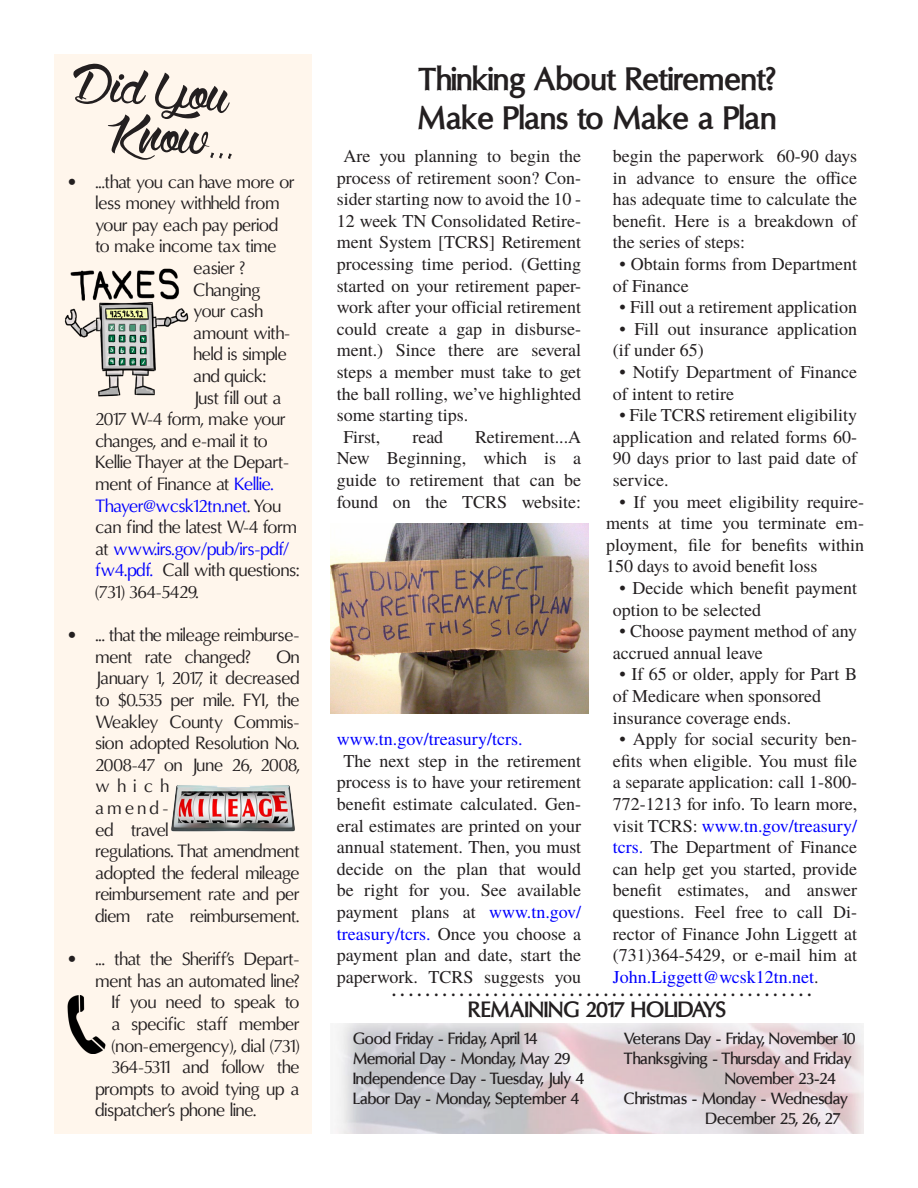
<style>
.page{position:relative;width:918px;height:1188px;background:#fff}
.page>*{position:absolute;margin:0;border:0;box-sizing:border-box;transform-origin:0 0}
.t1{font:82.5px "Wolfinthe City";color:#231f20}
.t2{font:700 33px/39.6px "Oregon LDO";color:#231f20}
.t3{font:700 22.5px "Oregon LDO";color:#231f20}
.t4{font:18px/21.6px "Te X Gyre Termes";color:#231f20;text-align:justify}
.t5{font:18px/21.6px "Oregon LDO";color:#231f20}
.t6{font:700 18px "Minion Pro";color:#231f20}
.t7{font:18px "Oregon LDO";color:#00f}
.t8{font:18px "Te X Gyre Termes";color:#00f}
.t9{font:700 16.5px/19.8px "Oregon LDO Demi";color:#231f20}
.s1{color:#00f}
.s2{color:#231f20}
</style>
<div class="page">
<img style="left:330px;top:524px;width:258px;height:190px">
<div style="left:54px;top:54px;width:258px;height:1080px;background:#fff6ec"></div>
<img style="left:336px;top:1023px;width:528px;height:111px">
<img style="left:64px;top:268px;width:125px;height:129px">
<img style="left:171px;top:785px;width:124px;height:47px">
<img style="left:67px;top:996px;width:39px;height:57px">
<p class="t1" style="left:77px;top:22px;width:159px;rotate:5deg">Did You</p>
<p class="t1" style="left:110px;top:72px;width:130px;rotate:3deg">Know...</p>
<p class="t5" style="left:68px;top:171px;width:228px">• ...that you can have more or</p>
<p class="t5" style="left:95px;top:193px;width:186px">less money withheld from</p>
<p class="t5" style="left:95px;top:215px;width:184px">your pay each pay period</p>
<p class="t5" style="left:95px;top:236px;width:183px">to make income tax time</p>
<p class="t5" style="left:194px;top:258px;width:53px">easier ?</p>
<p class="t5" style="left:194px;top:279px;width:69px">Changing</p>
<p class="t5" style="left:194px;top:301px;width:71px">your cash</p>
<p class="t5" style="left:194px;top:323px;width:98px">amount with-</p>
<p class="t5" style="left:194px;top:344px;width:95px">held is simple</p>
<p class="t5" style="left:194px;top:366px;width:74px">and quick:</p>
<p class="t5" style="left:194px;top:387px;width:89px">Just fill out a</p>
<p class="t5" style="left:95px;top:409px;width:191px">2017 W-4 form, make your</p>
<p class="t5" style="left:95px;top:431px;width:174px">changes, and e-mail it to</p>
<p class="t5" style="left:95px;top:452px;width:195px">Kellie Thayer at the Depart-</p>
<p class="t5" style="left:95px;top:474px;width:180px">ment of Finance at <span class="s1">Kellie.</span></p>
<p class="t7" style="left:95px;top:495px;width:187px">Thayer@wcsk12tn.net<span class="s2">. You</span></p>
<p class="t5" style="left:95px;top:517px;width:203px">can find the latest W-4 form</p>
<p class="t7" style="left:95px;top:538px;width:195px"><span class="s2">at</span> www.irs.gov/pub/irs-pdf/</p>
<p class="t5" style="left:95px;top:560px;width:205px"><span class="s1">fw4.pdf.</span> Call with questions:</p>
<p class="t5" style="left:95px;top:582px;width:105px">(731) 364-5429.</p>
<p class="t5" style="left:95px;top:625px;width:205px;text-indent:-27px">• ... that the mileage reimburse&shy;ment rate changed?</p>
<p class="t5" style="left:95px;top:647px;width:206px;text-indent:181px">On<br>January 1, 2017, it decreased to $0.535 per mile. FYI, the<br>Weakley County Commis&shy;sion adopted Resolution No.<br>2008-47 on June 26, 2008, which<br>amend-<br>ed travel<br>regulations. That amendment adopted the federal mileage reimbursement rate and per diem rate reimbursement.</p>
<p class="t5" style="left:68px;top:949px;width:232px">• ... that the Sheriff’s Depart-</p>
<p class="t5" style="left:95px;top:971px;width:205px">ment has an automated line?</p>
<p class="t5" style="left:112px;top:992px;width:189px">If you need to speak to</p>
<p class="t5" style="left:112px;top:1014px;width:189px">a specific staff member</p>
<p class="t5" style="left:112px;top:1035px;width:189px">(non-emergency), dial (731)</p>
<p class="t5" style="left:112px;top:1057px;width:189px">364-5311 and follow the</p>
<p class="t5" style="left:95px;top:1079px;width:206px">prompts to avoid tying up a</p>
<p class="t5" style="left:95px;top:1100px;width:162px">dispatcher’s phone line.</p>
<p class="t2" style="left:418px;top:60px;width:360px">Thinking About Retirement?<br>Make Plans to Make a Plan</p>
<p class="t4" style="left:337px;top:144px;width:246px;text-indent:7px">Are you planning to begin the process of retirement soon? Con&shy;sider starting now to avoid the 10 - 12 week TN Consolidated Retire&shy;ment System [TCRS] Retirement processing time period. (Getting started on your retirement paper&shy;work after your official retirement could create a gap in disburse&shy;ment.) Since there are several steps a member must take to get the ball rolling, we’ve highlighted some starting tips.</p>
<p class="t4" style="left:344px;top:425px;width:38px">First,</p>
<p class="t4" style="left:412px;top:425px;width:32px">read</p>
<p class="t4" style="left:337px;top:425px;width:246px;text-indent:138px">Retirement...A New Beginning, which is a guide to retirement that can be found on the TCRS website:</p>
<p class="t8" style="left:337px;top:726px;width:187px">www.tn.gov/treasury/tcrs.</p>
<p class="t4" style="left:337px;top:749px;width:246px;text-align:center">The next step in the retirement process is to have your retirement benefit estimate calculated. Gen&shy;eral estimates are printed on your annual statement. Then, you must decide on the plan that would be right for you. See available payment plans at <span class="s1">www.tn.gov/ treasury/tcrs.</span> Once you choose a payment plan and date, start the paperwork. TCRS suggests you</p>
<p class="t4" style="left:613px;top:144px;width:246px">begin the paperwork 60-90 days in advance to ensure the office has adequate time to calculate the benefit. Here is a breakdown of the series of steps:</p>
<p class="t4" style="left:613px;top:252px;width:246px;text-indent:7px">• Obtain forms from Department of Finance</p>
<p class="t4" style="left:620px;top:295px;width:239px">• Fill out a retirement application</p>
<p class="t4" style="left:613px;top:317px;width:246px;text-indent:7px">• Fill out insurance application (if under 65)</p>
<p class="t4" style="left:613px;top:360px;width:246px;text-indent:7px">• Notify Department of Finance of intent to retire</p>
<p class="t4" style="left:613px;top:403px;width:246px;text-indent:7px">• File TCRS retirement eligibility application and related forms 60- 90 days prior to last paid date of service.</p>
<p class="t4" style="left:606px;top:490px;width:260px;text-indent:14px">• If you meet eligibility require&shy;ments at time you terminate em&shy;ployment, file for benefits within 150 days to avoid benefit loss</p>
<p class="t4" style="left:613px;top:576px;width:246px;text-indent:7px">• Decide which benefit payment option to be selected</p>
<p class="t4" style="left:613px;top:619px;width:246px;text-indent:7px">• Choose payment method of any accrued annual leave</p>
<p class="t4" style="left:613px;top:663px;width:246px;text-indent:7px">• If 65 or older, apply for Part B of Medicare when sponsored</p>
<p class="t4" style="left:613px;top:706px;width:180px">insurance coverage ends.</p>
<p class="t4" style="left:613px;top:727px;width:246px;text-indent:7px">• Apply for social security ben&shy;efits when eligible. You must file a separate application: call 1-800- 772-1213 for info. To learn more, visit TCRS: <span class="s1">www.tn.gov/treasury/ tcrs.</span> The Department of Finance can help get you started, provide benefit estimates, and answer questions. Feel free to call Di&shy;rector of Finance John Liggett at (731)364-5429, or e-mail him at <span class="s1">John.Liggett@wcsk12tn.net</span>.</p>
<p class="t6" style="left:392px;top:978px;width:421px">. . . . . . . . . . . . . . . . . . . . . . . . . . . . . . . . . . . . . . . . . . . . . . . . . .</p>
<p class="t3" style="left:468px;top:997px;width:259px">REMAINING 2017 HOLIDAYS</p>
<p class="t9" style="left:353px;top:1029px;width:186px">Good Friday - Friday, April 14</p>
<p class="t9" style="left:353px;top:1049px;width:219px">Memorial Day - Monday, May 29</p>
<p class="t9" style="left:353px;top:1069px;width:233px">Independence Day - Tuesday, July 4</p>
<p class="t9" style="left:353px;top:1089px;width:227px">Labor Day - Monday, September 4</p>
<p class="t9" style="left:624px;top:1029px;width:233px">Veterans Day - Friday, November 10</p>
<p class="t9" style="left:725px;top:1049px;width:128px;text-indent:-101px">Thanksgiving - Thursday and Friday<br>November 23-24</p>
<p class="t9" style="left:624px;top:1089px;width:226px">Christmas - Monday - Wednesday</p>
<p class="t9" style="left:705px;top:1109px;width:137px">December 25, 26, 27</p>
</div>
